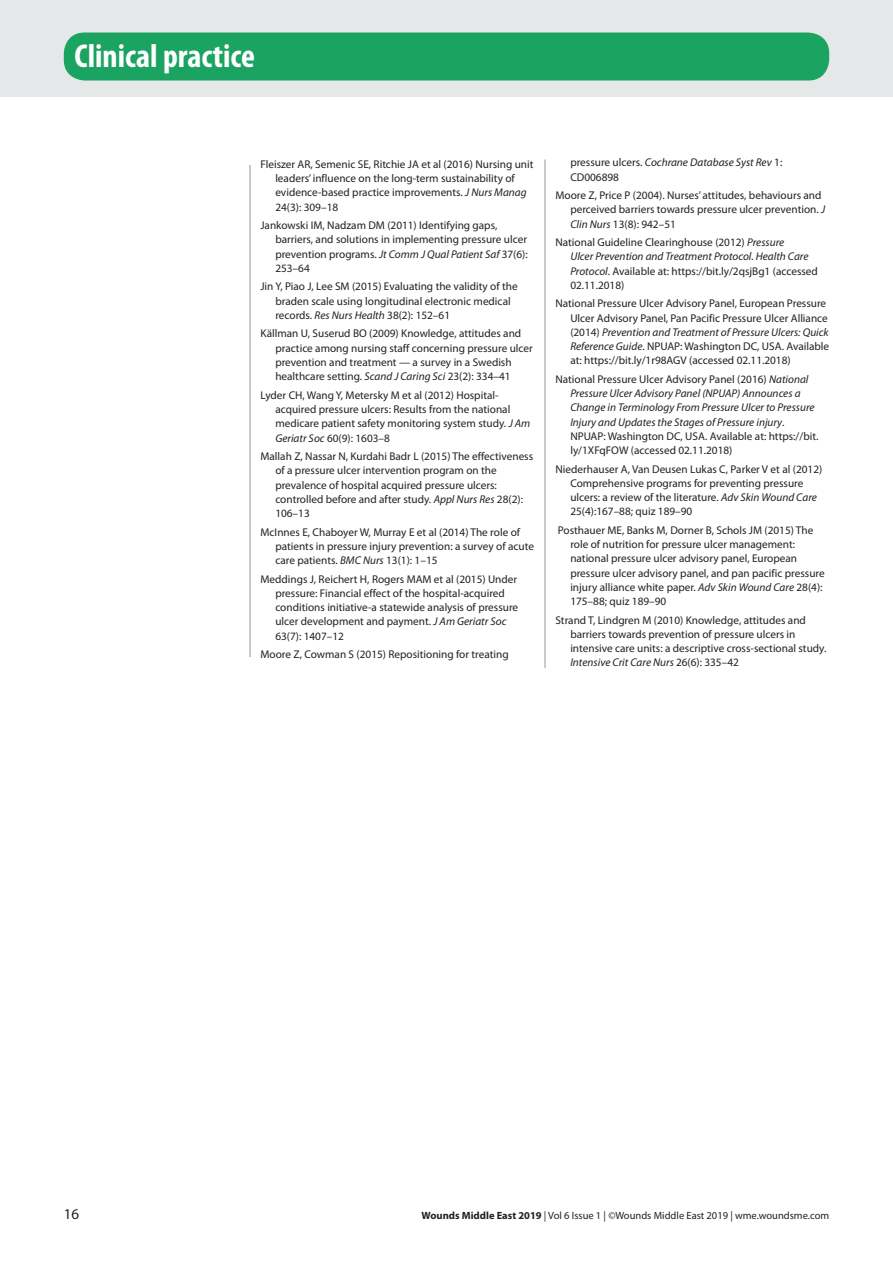
<style>
.page{position:relative;width:893px;height:1263px;background:#fff}
.page>*{position:absolute;margin:0;border:0;box-sizing:border-box;transform-origin:0 0}
.t1{font:700 condensed 33.15px "Myriad Pro";color:#fff}
.t2{font:15px "Myriad Pro";color:#231f20}
.t3{font:11.25px/14.2px "Myriad Pro";color:#231f20}
.t4{font:italic 11.25px/14.2px "Myriad Pro";color:#231f20}
.t5{font:10.5px "Myriad Pro";color:#231f20}
.s1{font-style:italic}
.s2{font-style:normal}
.s3{font-weight:700}
</style>
<div class="page">
<div style="left:0;top:0;width:893px;height:97px;background:#e6e7e9"></div>
<div style="left:64px;top:33px;width:765px;height:48px;background:#1aa361;border-radius:21px"></div>
<hr style="left:545px;top:159px;width:1px;height:509px;background:#939598">
<hr style="left:250px;top:165px;width:1px;height:492px;background:#939598">
<h1 class="t1" style="left:74px;top:35px;width:182px">Clinical practice</h1>
<p class="t3" style="left:275px;top:157px;width:260px;text-indent:-15px">Fleiszer AR, Semenic SE, Ritchie JA et al (2016) Nursing unit leaders’ influence on the long-term sustainability of evidence-based practice improvements. <span class="s1">J Nurs Manag </span>24(3): 309–18</p>
<p class="t3" style="left:275px;top:218px;width:254px;text-indent:-15px">Jankowski IM, Nadzam DM (2011) Identifying gaps, barriers, and solutions in implementing pressure ulcer prevention programs. <span class="s1">Jt Comm J Qual Patient Saf</span> 37(6):<br>253–64</p>
<p class="t3" style="left:275px;top:279px;width:244px;text-indent:-15px">Jin Y, Piao J, Lee SM (2015) Evaluating the validity of the braden scale using longitudinal electronic medical records. <span class="s1">Res Nurs Health</span> 38(2): 152–61</p>
<p class="t3" style="left:275px;top:326px;width:259px;text-indent:-15px">Källman U, Suserud BO (2009) Knowledge, attitudes and practice among nursing staff concerning pressure ulcer prevention and treatment — a survey in a Swedish healthcare setting. <span class="s1">Scand J Caring Sci</span> 23(2): 334–41</p>
<p class="t3" style="left:275px;top:388px;width:257px;text-indent:-15px">Lyder CH, Wang Y, Metersky M et al (2012) Hospital&shy;acquired pressure ulcers: Results from the national medicare patient safety monitoring system study. <span class="s1">J Am Geriatr Soc</span> 60(9): 1603–8</p>
<p class="t3" style="left:275px;top:449px;width:259px;text-indent:-15px">Mallah Z, Nassar N, Kurdahi Badr L (2015) The effectiveness of a pressure ulcer intervention program on the prevalence of hospital acquired pressure ulcers: controlled before and after study. <span class="s1">Appl Nurs Res</span> 28(2):<br>106–13</p>
<p class="t3" style="left:275px;top:524px;width:260px;text-indent:-15px">McInnes E, Chaboyer W, Murray E et al (2014) The role of patients in pressure injury prevention: a survey of acute care patients. <span class="s1">BMC Nurs</span> 13(1): 1–15</p>
<p class="t3" style="left:275px;top:571px;width:244px;text-indent:-15px">Meddings J, Reichert H, Rogers MAM et al (2015) Under pressure: Financial effect of the hospital-acquired conditions initiative-a statewide analysis of pressure ulcer development and payment. <span class="s1">J Am Geriatr Soc </span>63(7): 1407–12</p>
<p class="t3" style="left:260px;top:647px;width:250px">Moore Z, Cowman S (2015) Repositioning for treating</p>
<p class="t3" style="left:570px;top:155px;width:213px">pressure ulcers. <span class="s1">Cochrane Database Syst Rev</span> 1:<br>CD006898</p>
<p class="t3" style="left:570px;top:188px;width:256px;text-indent:-15px">Moore Z, Price P (2004). Nurses’ attitudes, behaviours and perceived barriers towards pressure ulcer prevention. <span class="s1">J<br>Clin Nurs</span> 13(8): 942–51</p>
<p class="t3" style="left:570px;top:235px;width:249px;text-indent:-15px">National Guideline Clearinghouse (2012) <span class="s1">Pressure<br>Ulcer Prevention and Treatment Protocol. Health Care Protocol</span>. Available at: https://bit.ly/2qsjBg1 (accessed 02.11.2018)</p>
<p class="t3" style="left:570px;top:296px;width:260px;text-indent:-15px">National Pressure Ulcer Advisory Panel, European Pressure Ulcer Advisory Panel, Pan Pacific Pressure Ulcer Alliance (2014) <span class="s1">Prevention and Treatment of Pressure Ulcers: Quick Reference Guide</span>. NPUAP: Washington DC, USA. Available at: https://bit.ly/1r98AGV (accessed 02.11.2018)</p>
<p class="t4" style="left:570px;top:372px;width:250px;text-indent:-15px"><span class="s2">National Pressure Ulcer Advisory Panel (2016)</span> National Pressure Ulcer Advisory Panel (NPUAP) Announces a Change in Terminology From Pressure Ulcer to Pressure Injury and Updates the Stages of Pressure injury<span class="s2">.<br>NPUAP: Washington DC, USA. Available at: https://bit. ly/1XFqFOW (accessed 02.11.2018)</span></p>
<p class="t3" style="left:570px;top:462px;width:253px;text-indent:-15px">Niederhauser A, Van Deusen Lukas C, Parker V et al (2012)<br>Comprehensive programs for preventing pressure ulcers: a review of the literature. <span class="s1">Adv Skin Wound Care </span>25(4):167–88; quiz 189–90</p>
<p class="t3" style="left:570px;top:523px;width:256px;text-indent:-12px">Posthauer ME, Banks M, Dorner B, Schols JM (2015) The role of nutrition for pressure ulcer management: national pressure ulcer advisory panel, European pressure ulcer advisory panel, and pan pacific pressure injury alliance white paper. <span class="s1">Adv Skin Wound Care</span> 28(4):<br>175–88; quiz 189–90</p>
<p class="t3" style="left:570px;top:613px;width:258px;text-indent:-15px">Strand T, Lindgren M (2010) Knowledge, attitudes and barriers towards prevention of pressure ulcers in intensive care units: a descriptive cross-sectional study.<br><span class="s1">Intensive Crit Care Nurs</span> 26(6): 335–42</p>
<h2 class="t2" style="left:64px;top:1204px;width:17px">16</h2>
<p class="t5" style="left:422px;top:1208px;width:409px"><span class="s3">Wounds Middle East 2019</span> | Vol 6 Issue 1 | ©Wounds Middle East 2019 | wme.woundsme.com</p>
</div>
